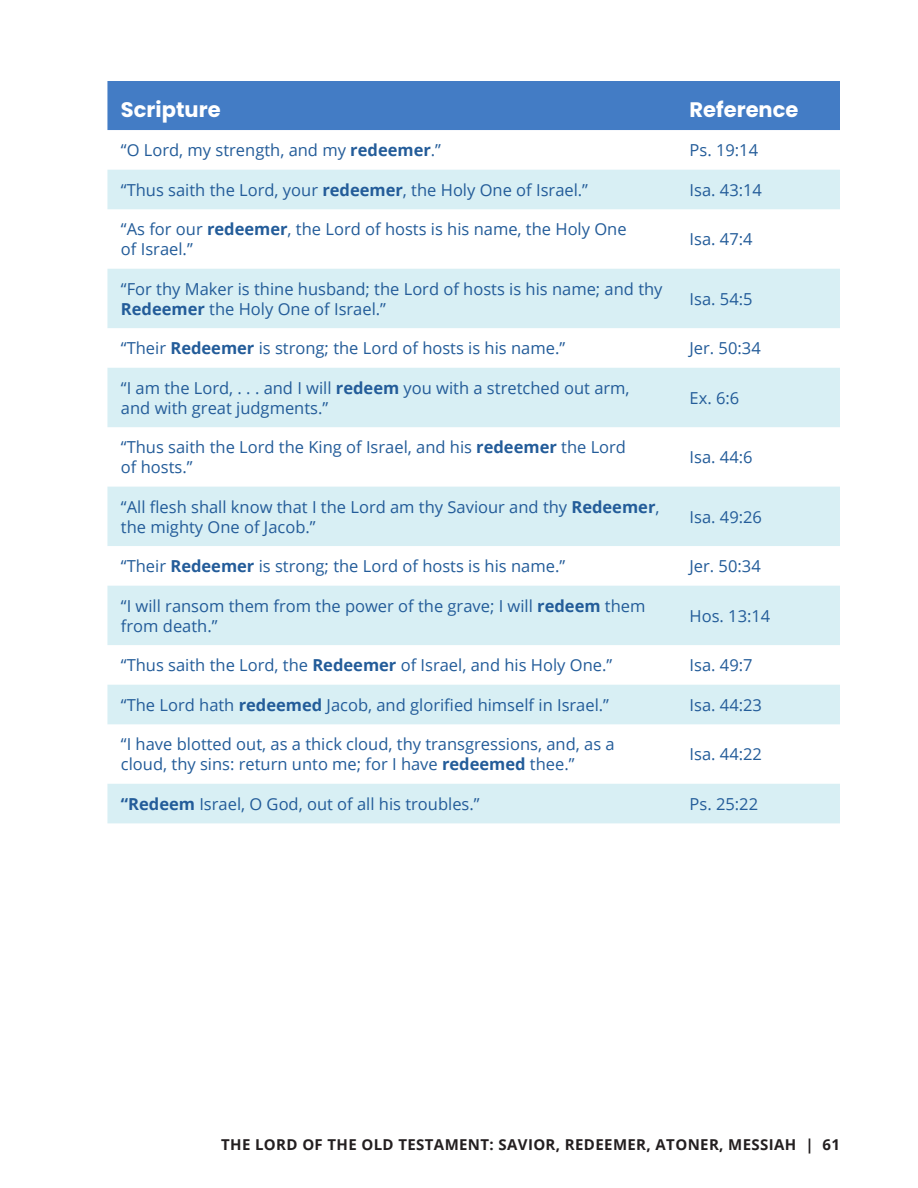
<style>
.page{position:relative;width:918px;height:1188px;background:#fff}
.page>*{position:absolute;margin:0;border:0;box-sizing:border-box;transform-origin:0 0}
.Table_Heading_P{font:700 21px "Poppins";color:#fff}
.Table_Text{font:16.5px/19.8px "Open Sans";color:#235c99}
.t1{font:700 15px "Open Sans";letter-spacing:.025em;color:#231f20}
.s1{font-weight:700}
</style>
<div class="page">
<div style="left:107px;top:81px;width:733px;height:49px;background:#437cc5"></div>
<svg style="left:107px;top:170px;width:733px;height:653px;fill:#d8eff4"></svg>
<p class="Table_Heading_P" style="left:121px;top:97px;width:101px">Scripture</p>
<p class="Table_Heading_P" style="left:690px;top:97px;width:110px">Reference</p>
<p class="Table_Text" style="left:121px;top:140px;width:322px">“O Lord, my strength, and my <span class="s1">redeemer</span>.”</p>
<p class="Table_Text" style="left:690px;top:140px;width:70px">Ps. 19:14</p>
<p class="Table_Text" style="left:121px;top:179px;width:469px">“Thus saith the Lord, your <span class="s1">redeemer</span>, the Holy One of Israel.”</p>
<p class="Table_Text" style="left:690px;top:179px;width:74px">Isa. 43:14</p>
<p class="Table_Text" style="left:121px;top:219px;width:507px">“As for our <span class="s1">redeemer</span>, the Lord of hosts is his name, the Holy One of Israel.”</p>
<p class="Table_Text" style="left:690px;top:229px;width:65px">Isa. 47:4</p>
<p class="Table_Text" style="left:121px;top:279px;width:543px">“For thy Maker is thine husband; the Lord of hosts is his name; and thy<br><span class="s1">Redeemer</span> the Holy One of Israel.”</p>
<p class="Table_Text" style="left:690px;top:288px;width:65px">Isa. 54:5</p>
<p class="Table_Text" style="left:121px;top:338px;width:446px">“Their <span class="s1">Redeemer</span> is strong; the Lord of hosts is his name.”</p>
<p class="Table_Text" style="left:690px;top:338px;width:73px">Jer. 50:34</p>
<p class="Table_Text" style="left:121px;top:378px;width:510px">“I am the Lord, . . . and I will <span class="s1">redeem</span> you with a stretched out arm, and with great judgments.”</p>
<p class="Table_Text" style="left:690px;top:387px;width:51px">Ex. 6:6</p>
<p class="Table_Text" style="left:121px;top:437px;width:507px">“Thus saith the Lord the King of Israel, and his <span class="s1">redeemer</span> the Lord of hosts.”</p>
<p class="Table_Text" style="left:690px;top:447px;width:65px">Isa. 44:6</p>
<p class="Table_Text" style="left:121px;top:496px;width:540px">“All flesh shall know that I the Lord am thy Saviour and thy <span class="s1">Redeemer</span>, the mighty One of Jacob.”</p>
<p class="Table_Text" style="left:690px;top:506px;width:74px">Isa. 49:26</p>
<p class="Table_Text" style="left:121px;top:556px;width:446px">“Their <span class="s1">Redeemer</span> is strong; the Lord of hosts is his name.”</p>
<p class="Table_Text" style="left:690px;top:556px;width:73px">Jer. 50:34</p>
<p class="Table_Text" style="left:121px;top:595px;width:526px">“I will ransom them from the power of the grave; I will <span class="s1">redeem</span> them from death.”</p>
<p class="Table_Text" style="left:690px;top:605px;width:82px">Hos. 13:14</p>
<p class="Table_Text" style="left:121px;top:655px;width:493px">“Thus saith the Lord, the <span class="s1">Redeemer</span> of Israel, and his Holy One.”</p>
<p class="Table_Text" style="left:690px;top:655px;width:65px">Isa. 49:7</p>
<p class="Table_Text" style="left:121px;top:695px;width:490px">“The Lord hath <span class="s1">redeemed</span> Jacob, and glorified himself in Israel.”</p>
<p class="Table_Text" style="left:690px;top:695px;width:74px">Isa. 44:23</p>
<p class="Table_Text" style="left:121px;top:734px;width:495px">“I have blotted out, as a thick cloud, thy transgressions, and, as a cloud, thy sins: return unto me; for I have <span class="s1">redeemed</span> thee.”</p>
<p class="Table_Text" style="left:690px;top:744px;width:74px">Isa. 44:22</p>
<p class="Table_Text" style="left:121px;top:794px;width:360px"><span class="s1">“Redeem</span> Israel, O God, out of all his troubles.”</p>
<p class="Table_Text" style="left:690px;top:794px;width:70px">Ps. 25:22</p>
<p class="t1" style="left:221px;top:1134px;width:620px">The Lord of the Old Testament: Savior, Redeemer, Atoner, M essiah | 61</p>
</div>
